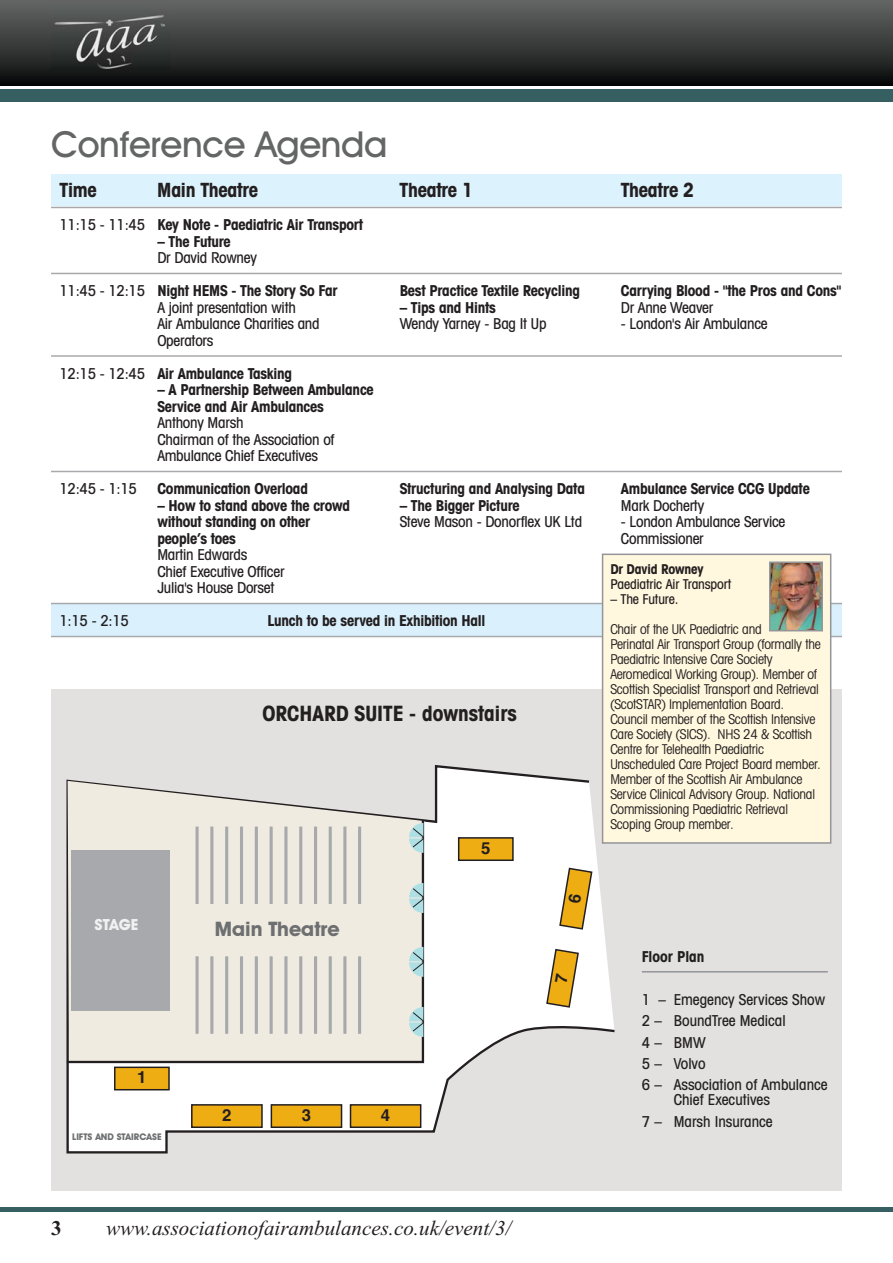
<style>
.page{position:relative;width:893px;height:1263px;background:#fff}
.page>*{position:absolute;margin:0;border:0;box-sizing:border-box;transform-origin:0 0}
.t1{font:500 36px "Avant Garde IT Cby BT";letter-spacing:-.01em;color:#646665}
.t2{font:italic 21px "Times New Roman";color:#231f20}
.t3{font:700 condensed 21px "Avant Garde IT Cby BT";color:#231f20}
.t4{font:700 21px "Times New Roman";color:#231f20}
.t5{font:700 20.1px "Avant Garde IT Cby BT";color:#6d6f71}
.t6{font:700 condensed 19.5px "Avant Garde IT Cby BT";letter-spacing:-.015em;color:#231f20}
.t7{font:700 16.65px "Helvetica";color:#231f20}
.t8{font:700 15.45px "Avant Garde IT Cby BT";color:#f1f1f2}
.t9{font:500 condensed 15px/21.5px "Avant Garde IT Cby BT";letter-spacing:-.015em;color:#231f20}
.t10{font:700 condensed 15px/16.5px "Avant Garde IT Cby BT";letter-spacing:-.015em;color:#231f20}
.t11{font:condensed 13.5px/15px "Avant Garde IT Cby BT";letter-spacing:-.015em;color:#231f20}
.t12{font:500 condensed 13.5px "Avant Garde IT Cby BT";letter-spacing:-.01em;color:#231f20}
.t13{font:700 condensed 13.5px "Avant Garde IT Cby BT";letter-spacing:-.01em;color:#231f20}
.t14{font:700 9.3px "Avant Garde IT Cby BT";color:#6d6f71}
.s1{font-weight:500}
</style>
<div class="page">
<div style="left:51px;top:689px;width:791px;height:502px;background:#e3e0e0"></div>
<div style="left:51px;top:603px;width:791px;height:32px;background:#daf1fd"></div>
<div style="left:51px;top:174px;width:791px;height:32px;background:#dcf2fd"></div>
<div style="left:0;top:0;width:893px;height:85px;background:linear-gradient(to bottom,#666868,#0b0c0d)"></div>
<div style="left:0;top:89px;width:893px;height:13px;background:#365f62"></div>
<img style="left:51px;top:6px;width:119px;height:65px">
<hr style="left:0;top:1208px;width:893px;height:4px;background:#365f62">
<svg style="left:66px;top:765px;width:549px;height:389px"></svg>
<svg style="left:68px;top:781px;width:356px;height:37px"></svg>
<svg style="left:66px;top:818px;width:359px;height:246px"></svg>
<svg style="left:409px;top:883px;width:16px;height:30px"></svg>
<svg style="left:409px;top:823px;width:16px;height:30px"></svg>
<svg style="left:409px;top:1007px;width:16px;height:30px"></svg>
<svg style="left:409px;top:947px;width:16px;height:30px"></svg>
<hr style="left:196px;top:827px;width:3px;height:77px;background:#a7a9ac">
<hr style="left:210px;top:827px;width:3px;height:77px;background:#a7a9ac">
<hr style="left:225px;top:827px;width:3px;height:77px;background:#a7a9ac">
<hr style="left:240px;top:827px;width:3px;height:77px;background:#a7a9ac">
<hr style="left:255px;top:827px;width:3px;height:77px;background:#a7a9ac">
<hr style="left:270px;top:827px;width:3px;height:77px;background:#a7a9ac">
<hr style="left:284px;top:827px;width:3px;height:77px;background:#a7a9ac">
<hr style="left:299px;top:827px;width:3px;height:77px;background:#a7a9ac">
<hr style="left:314px;top:827px;width:3px;height:77px;background:#a7a9ac">
<hr style="left:329px;top:827px;width:3px;height:77px;background:#a7a9ac">
<hr style="left:343px;top:827px;width:3px;height:77px;background:#a7a9ac">
<hr style="left:358px;top:827px;width:3px;height:77px;background:#a7a9ac">
<hr style="left:196px;top:956px;width:3px;height:78px;background:#a7a9ac">
<hr style="left:210px;top:956px;width:3px;height:78px;background:#a7a9ac">
<hr style="left:225px;top:956px;width:3px;height:78px;background:#a7a9ac">
<hr style="left:240px;top:956px;width:3px;height:78px;background:#a7a9ac">
<hr style="left:255px;top:956px;width:3px;height:78px;background:#a7a9ac">
<hr style="left:270px;top:956px;width:3px;height:78px;background:#a7a9ac">
<hr style="left:284px;top:956px;width:3px;height:78px;background:#a7a9ac">
<hr style="left:299px;top:956px;width:3px;height:78px;background:#a7a9ac">
<hr style="left:314px;top:956px;width:3px;height:78px;background:#a7a9ac">
<hr style="left:329px;top:956px;width:3px;height:78px;background:#a7a9ac">
<hr style="left:343px;top:956px;width:3px;height:78px;background:#a7a9ac">
<hr style="left:358px;top:956px;width:3px;height:78px;background:#a7a9ac">
<div style="left:350px;top:1105px;width:71px;height:22px;background:#efad14"></div>
<div style="left:350px;top:1104px;width:71px;height:24px;border:2px solid #231f20"></div>
<div style="left:192px;top:1105px;width:70px;height:22px;background:#efad14"></div>
<div style="left:191px;top:1104px;width:72px;height:24px;border:2px solid #231f20"></div>
<div style="left:115px;top:1067px;width:54px;height:23px;background:#efad14"></div>
<div style="left:114px;top:1066px;width:56px;height:24px;border:2px solid #231f20"></div>
<div style="left:271px;top:1105px;width:71px;height:22px;background:#efad14"></div>
<div style="left:271px;top:1104px;width:71px;height:24px;border:2px solid #231f20"></div>
<div style="left:459px;top:838px;width:54px;height:22px;background:#efad14"></div>
<div style="left:458px;top:837px;width:56px;height:24px;border:2px solid #231f20"></div>
<hr style="left:51px;top:207px;width:791px;height:1px;background:#a7a9ac">
<hr style="left:51px;top:273px;width:791px;height:1px;background:#a7a9ac">
<hr style="left:51px;top:355px;width:791px;height:2px;background:#a7a9ac">
<hr style="left:51px;top:471px;width:791px;height:1px;background:#a7a9ac">
<hr style="left:51px;top:603px;width:791px;height:1px;background:#a7a9ac">
<hr style="left:51px;top:636px;width:791px;height:1px;background:#a7a9ac">
<hr style="left:642px;top:971px;width:186px;height:1px;background:#939598">
<div style="left:603px;top:555px;width:227px;height:287px;background:#fff7de"></div>
<div style="left:602px;top:554px;width:229px;height:290px;border:2px solid #939598"></div>
<img style="left:772px;top:564px;width:48px;height:64px">
<div style="left:769px;top:561px;width:54px;height:70px;border:2px solid #939598"></div>
<svg style="left:558px;top:867px;width:35px;height:63px;background:#debb6a"></svg>
<svg style="left:545px;top:948px;width:35px;height:60px;background:#debb6b"></svg>
<h1 class="t1" style="left:51px;top:131px;width:338px">Conference Agenda</h1>
<h3 class="t6" style="left:60px;top:183px;width:39px">Time</h3>
<h3 class="t6" style="left:157px;top:183px;width:102px">Main Theatre</h3>
<h3 class="t6" style="left:400px;top:183px;width:75px">Theatre 1</h3>
<h3 class="t6" style="left:621px;top:183px;width:75px">Theatre 2</h3>
<p class="t10" style="left:60px;top:218px;width:305px"><span class="s1">11:15 - 11:45</span> Key Note - Paediatric Air Transport</p>
<p class="t10" style="left:157px;top:234px;width:75px">– The Future</p>
<p class="t9" style="left:157px;top:248px;width:101px">Dr David Rowney</p>
<p class="t10" style="left:60px;top:284px;width:280px"><span class="s1">11:45 - 12:15</span> Night HEMS - The Story So Far</p>
<p class="t10" style="left:400px;top:284px;width:182px">Best Practice Textile Recycling</p>
<p class="t10" style="left:621px;top:284px;width:222px">Carrying Blood - "the Pros and Cons"</p>
<p class="t9" style="left:157px;top:298px;width:140px">A joint presentation with</p>
<p class="t10" style="left:400px;top:300px;width:98px">– Tips and Hints</p>
<p class="t9" style="left:621px;top:298px;width:94px">Dr Anne Weaver</p>
<p class="t9" style="left:157px;top:314px;width:164px">Air Ambulance Charities and</p>
<p class="t9" style="left:400px;top:314px;width:148px">Wendy Yarney - Bag It Up</p>
<p class="t9" style="left:621px;top:314px;width:148px">- London's Air Ambulance</p>
<p class="t9" style="left:157px;top:331px;width:58px">Operators</p>
<p class="t10" style="left:60px;top:366px;width:234px"><span class="s1">12:15 - 12:45</span> Air Ambulance Tasking</p>
<p class="t10" style="left:157px;top:383px;width:218px">– A Partnership Between Ambulance<br>Service and Air Ambulances</p>
<p class="t9" style="left:157px;top:416px;width:179px;line-height:16.5px">Anthony Marsh<br>Chairman of the Association of<br>Ambulance Chief Executives</p>
<p class="t9" style="left:60px;top:479px;width:79px">12:45 - 1:15</p>
<p class="t10" style="left:157px;top:482px;width:152px">Communication Overload</p>
<p class="t10" style="left:400px;top:482px;width:187px">Structuring and Analysing Data</p>
<p class="t10" style="left:621px;top:482px;width:191px">Ambulance Service CCG Update</p>
<p class="t10" style="left:157px;top:498px;width:194px">– How to stand above the crowd</p>
<p class="t10" style="left:400px;top:498px;width:121px">– The Bigger Picture</p>
<p class="t9" style="left:621px;top:496px;width:85px">Mark Docherty</p>
<p class="t10" style="left:157px;top:515px;width:154px">without standing on other</p>
<p class="t9" style="left:400px;top:512px;width:184px">Steve Mason - Donorflex UK Ltd</p>
<p class="t9" style="left:621px;top:512px;width:166px">- London Ambulance Service</p>
<p class="t10" style="left:157px;top:531px;width:80px">people’s toes</p>
<p class="t9" style="left:621px;top:529px;width:84px">Commissioner</p>
<p class="t9" style="left:157px;top:548px;width:129px;line-height:16.5px">Martin Edwards<br>Chief Executive Officer<br>Julia's House Dorset</p>
<p class="t9" style="left:60px;top:611px;width:71px">1:15 - 2:15</p>
<p class="t10" style="left:267px;top:614px;width:220px">Lunch to be served in Exhibition Hall</p>
<p class="t13" style="left:610px;top:564px;width:95px">Dr David Rowney</p>
<p class="t12" style="left:610px;top:579px;width:122px">Paediatric Air Transport</p>
<p class="t12" style="left:610px;top:594px;width:70px">– The Future.</p>
<p class="t11" style="left:610px;top:622px;width:212px">Chair of the UK Paediatric and<br>Perinatal Air Transport Group (formally the Paediatric Intensive Care Society Aeromedical Working Group). Member of Scottish Specialist Transport and Retrieval (ScotSTAR) Implementation Board.<br>Council member of the Scottish Intensive Care Society (SICS). NHS 24 &amp; Scottish Centre for Telehealth Paediatric Unscheduled Care Project Board member.<br>Member of the Scottish Air Ambulance Service Clinical Advisory Group. National Commissioning Paediatric Retrieval Scoping Group member.</p>
<h2 class="t3" style="left:263px;top:706px;width:256px">ORCHARD SUITE - downstairs</h2>
<p class="t8" style="left:95px;top:919px;width:45px">STAGE</p>
<h3 class="t5" style="left:215px;top:922px;width:127px">Main Theatre</h3>
<p class="t7" style="left:137px;top:1071px;width:11px">1</p>
<p class="t14" style="left:72px;top:1134px;width:91px">LIFTS AND STAIRCASE</p>
<p class="t7" style="left:222px;top:1109px;width:11px">2</p>
<p class="t7" style="left:381px;top:1109px;width:11px">4</p>
<p class="t7" style="left:302px;top:1109px;width:11px">3</p>
<p class="t7" style="left:481px;top:842px;width:11px">5</p>
<h2 class="t4" style="left:51px;top:1215px;width:12px">3</h2>
<h2 class="t2" style="left:106px;top:1215px;width:407px">www.associationofairambulances.co.uk/event/3/</h2>
<p class="t10" style="left:642px;top:950px;width:64px">Floor Plan</p>
<p class="t9" style="left:642px;top:990px;width:187px">1 – Emegency Services Show<br>2 – BoundTree Medical<br>4 – BMW<br>5 – Volvo<br>6 – Association of Ambulance</p>
<p class="t9" style="left:642px;top:1091px;width:132px;text-align:right">Chief Executives<br>7 – Marsh Insurance</p>
</div>
